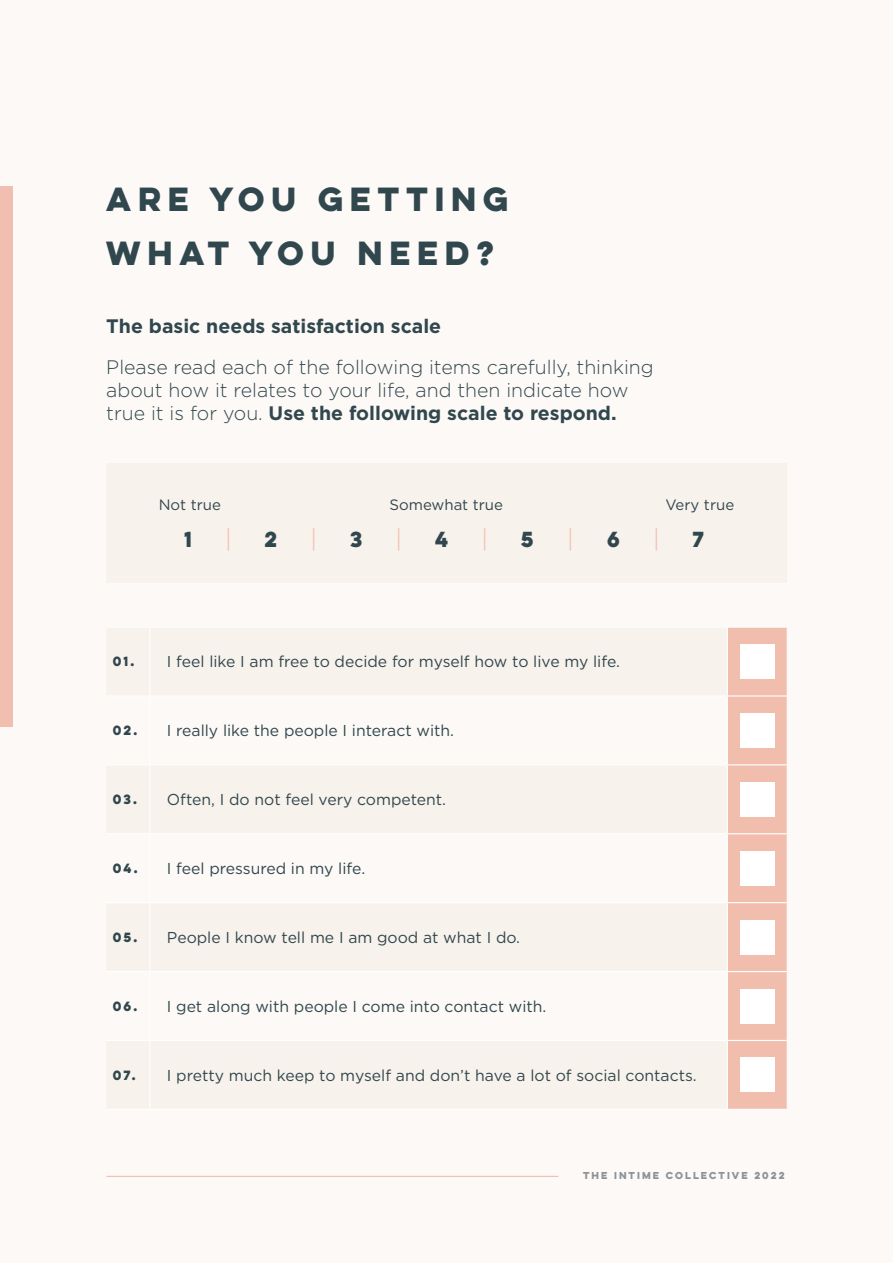
<style>
.page{position:relative;width:893px;height:1263px;background:#fcf9f6}
.page>*{position:absolute;margin:0;border:0;box-sizing:border-box;transform-origin:0 0}
.t1{font:700 30px/54px "Lulo Clean One";color:#31474e}
.t2{font:300 19.5px/23.4px "Gotham";color:#31474e}
.t3{font:700 19.5px "Gotham";color:#31474e}
.t4{font:700 19.5px "Lulo Clean One";color:#31474e}
.t5{font:19.5px "Lulo Clean One";color:#f1beae}
.t6{font:15.75px "Gotham";color:#31474e}
.t7{font:15px "Gotham";color:#31474e}
.t8{font:700 9px "Lulo Clean One";color:#8d9399}
.s1{font-weight:700}
.s2{font-family:"Lulo Clean One";font-weight:700;font-size:12px}
</style>
<div class="page">
<div style="left:0;top:186px;width:13px;height:540px;background:#f1bfb0"></div>
<hr style="left:106px;top:1176px;width:452px;height:1px;background:#f1beae">
<div style="left:106px;top:464px;width:681px;height:119px;background:#f8f2ec"></div>
<div style="left:728px;top:628px;width:59px;height:481px;background:#f1beae"></div>
<hr style="left:106px;top:626px;width:44px;height:2px;background:#fff">
<hr style="left:150px;top:626px;width:577px;height:2px;background:#fff">
<hr style="left:149px;top:628px;width:1px;height:67px;background:#fff">
<hr style="left:727px;top:626px;width:60px;height:2px;background:#fff">
<hr style="left:727px;top:628px;width:1px;height:67px;background:#fff">
<hr style="left:106px;top:695px;width:44px;height:1px;background:#fff">
<hr style="left:150px;top:695px;width:577px;height:1px;background:#fff">
<hr style="left:149px;top:696px;width:1px;height:68px;background:#fff">
<hr style="left:727px;top:695px;width:60px;height:1px;background:#fff">
<hr style="left:727px;top:696px;width:1px;height:68px;background:#fff">
<hr style="left:106px;top:764px;width:44px;height:1px;background:#fff">
<hr style="left:150px;top:764px;width:577px;height:1px;background:#fff">
<hr style="left:149px;top:765px;width:1px;height:68px;background:#fff">
<hr style="left:727px;top:764px;width:60px;height:1px;background:#fff">
<hr style="left:727px;top:765px;width:1px;height:68px;background:#fff">
<hr style="left:106px;top:833px;width:44px;height:1px;background:#fff">
<hr style="left:150px;top:833px;width:577px;height:1px;background:#fff">
<hr style="left:149px;top:834px;width:1px;height:68px;background:#fff">
<hr style="left:727px;top:833px;width:60px;height:1px;background:#fff">
<hr style="left:727px;top:834px;width:1px;height:68px;background:#fff">
<hr style="left:106px;top:902px;width:44px;height:1px;background:#fff">
<hr style="left:150px;top:902px;width:577px;height:1px;background:#fff">
<hr style="left:149px;top:903px;width:1px;height:68px;background:#fff">
<hr style="left:727px;top:902px;width:60px;height:1px;background:#fff">
<hr style="left:727px;top:903px;width:1px;height:68px;background:#fff">
<hr style="left:106px;top:971px;width:44px;height:1px;background:#fff">
<hr style="left:150px;top:971px;width:577px;height:1px;background:#fff">
<hr style="left:149px;top:972px;width:1px;height:68px;background:#fff">
<hr style="left:727px;top:971px;width:60px;height:1px;background:#fff">
<hr style="left:727px;top:972px;width:1px;height:68px;background:#fff">
<hr style="left:106px;top:1040px;width:44px;height:1px;background:#fff">
<hr style="left:150px;top:1040px;width:577px;height:1px;background:#fff">
<hr style="left:149px;top:1041px;width:1px;height:68px;background:#fff">
<hr style="left:727px;top:1040px;width:60px;height:1px;background:#fff">
<hr style="left:727px;top:1041px;width:1px;height:68px;background:#fff">
<hr style="left:106px;top:1109px;width:44px;height:1px;background:#fff">
<hr style="left:150px;top:1109px;width:577px;height:1px;background:#fff">
<hr style="left:727px;top:1109px;width:60px;height:1px;background:#fff">
<div style="left:740px;top:644px;width:34px;height:35px;background:#fff"></div>
<div style="left:740px;top:713px;width:34px;height:35px;background:#fff"></div>
<div style="left:740px;top:782px;width:34px;height:35px;background:#fff"></div>
<div style="left:740px;top:851px;width:34px;height:35px;background:#fff"></div>
<div style="left:740px;top:920px;width:34px;height:34px;background:#fff"></div>
<div style="left:740px;top:988px;width:34px;height:35px;background:#fff"></div>
<div style="left:740px;top:1057px;width:34px;height:35px;background:#fff"></div>
<h1 class="t1" style="left:106px;top:171px;width:410px">ARE YOU GETTING<br>WHAT YOU NEED?</h1>
<p class="t3" style="left:106px;top:315px;width:336px">The basic needs satisfaction scale</p>
<p class="t2" style="left:106px;top:355px;width:549px">Please read each of the following items carefully, thinking about how it relates to your life, and then indicate how true it is for you. <span class="s1">Use the following scale to respond.</span></p>
<p class="t7" style="left:159px;top:497px;width:64px">Not true</p>
<p class="t7" style="left:389px;top:497px;width:115px">Somewhat true</p>
<p class="t7" style="left:665px;top:497px;width:70px">Very true</p>
<p class="t4" style="left:184px;top:524px;width:14px">1</p>
<p class="t5" style="left:226px;top:526px;width:10px">|</p>
<p class="t4" style="left:265px;top:524px;width:19px">2</p>
<p class="t5" style="left:312px;top:526px;width:10px">|</p>
<p class="t4" style="left:350px;top:524px;width:18px">3</p>
<p class="t5" style="left:397px;top:526px;width:10px">|</p>
<p class="t4" style="left:435px;top:524px;width:19px">4</p>
<p class="t5" style="left:482px;top:526px;width:10px">|</p>
<p class="t4" style="left:521px;top:524px;width:19px">5</p>
<p class="t5" style="left:568px;top:526px;width:10px">|</p>
<p class="t4" style="left:607px;top:524px;width:19px">6</p>
<p class="t5" style="left:654px;top:526px;width:10px">|</p>
<p class="t4" style="left:693px;top:524px;width:17px">7</p>
<p class="t6" style="left:113px;top:653px;width:509px"><span class="s2">01.</span> I feel like I am free to decide for myself how to live my life.</p>
<p class="t6" style="left:113px;top:722px;width:343px"><span class="s2">02.</span> I really like the people I interact with.</p>
<p class="t6" style="left:113px;top:791px;width:335px"><span class="s2">03.</span> Often, I do not feel very competent.</p>
<p class="t6" style="left:113px;top:860px;width:254px"><span class="s2">04.</span> I feel pressured in my life.</p>
<p class="t6" style="left:113px;top:928px;width:409px"><span class="s2">05.</span> People I know tell me I am good at what I do.</p>
<p class="t6" style="left:113px;top:997px;width:435px"><span class="s2">06.</span> I get along with people I come into contact with.</p>
<p class="t6" style="left:113px;top:1066px;width:586px"><span class="s2">07.</span> I pretty much keep to myself and don’t have a lot of social contacts.</p>
<p class="t8" style="left:583px;top:1169px;width:205px">THE INTIME COLLECTIVE 2022</p>
</div>
